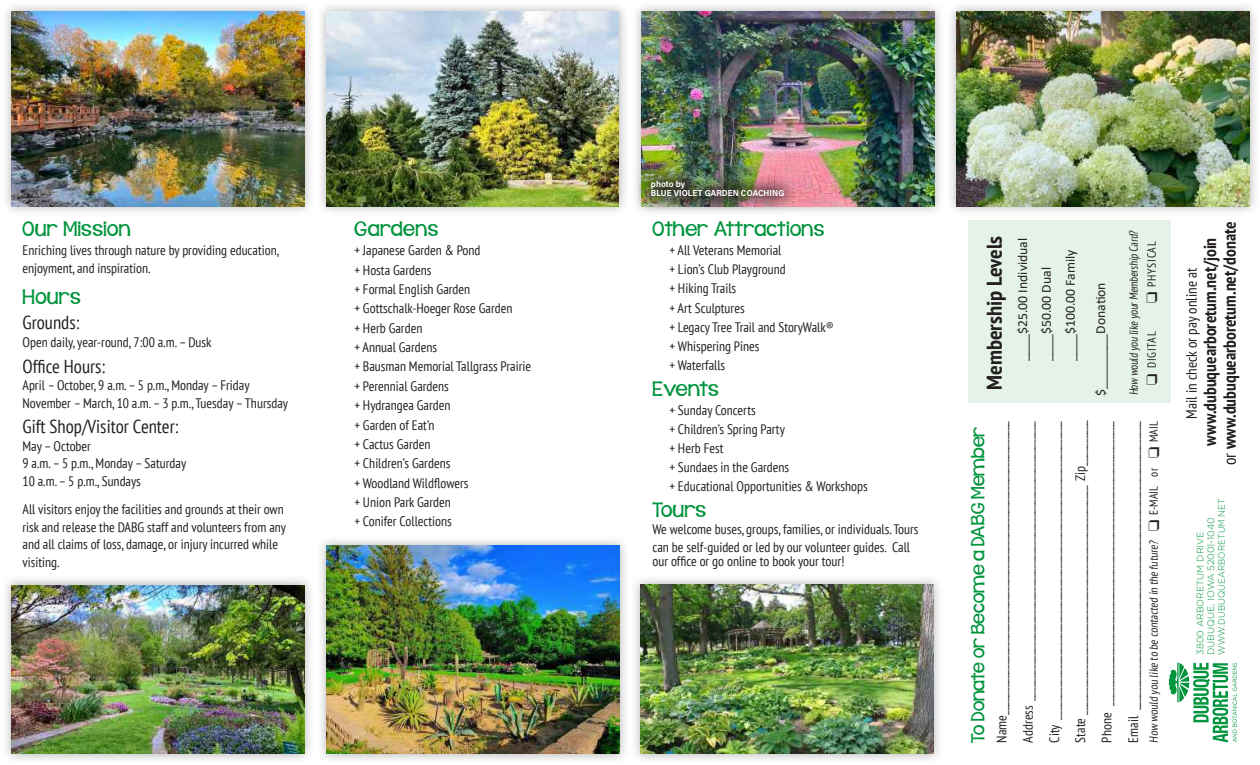
<style>
.page{position:relative;width:1260px;height:765px;background:#fff}
.page>*{position:absolute;margin:0;border:0;box-sizing:border-box;transform-origin:0 0}
.t1{font:700 condensed 21.25px "PT Sans";color:#231f20;scale:1.06 1}
.t2{font:20px "KG Behind These Hazel Eyes";letter-spacing:.02em;color:#00943d}
.t3{font:condensed 18.75px "PT Sans";color:#231f20}
.t4{font:18.12px "KG Behind These Hazel Eyes";color:#00943d}
.t5{font:700 condensed 17.5px/19.4px "PT Sans";color:#231f20;text-align:center}
.t6{font:condensed 15px "PT Sans";color:#231f20}
.t7{font:condensed 13.75px/19.4px "PT Sans";color:#231f20}
.t8{font:13.75px/23.8px "Calibri";color:#231f20}
.t9{font:condensed 13.75px "PT Sans";color:#211d1e}
.t10{font:condensed 11.88px "PT Sans";color:#231f20}
.t11{font:condensed 11.88px "PT Sans";letter-spacing:.06em;color:#231f20;scale:.92 1}
.t12{font:condensed 11.88px "PT Sans";letter-spacing:.06em;color:#231f20}
.t13{font:300 9.38px/10.6px "Gotham";color:#00943d}
.t14{font:8.75px/9.5px "Acumin Variable Concept";letter-spacing:.005em;color:#fff}
.s1{color:#211d1e}
.s2{font-weight:400}
</style>
<div class="page">
<div style="left:1px;top:1px;width:314px;height:216px;background:#231f20;opacity:.35"></div>
<img style="left:11px;top:11px;width:293px;height:195px">
<div style="left:316px;top:1px;width:314px;height:216px;background:#231f20;opacity:.35"></div>
<img style="left:326px;top:11px;width:293px;height:195px">
<div style="left:631px;top:1px;width:314px;height:216px;background:#231f20;opacity:.35"></div>
<img style="left:641px;top:11px;width:293px;height:195px">
<div style="left:1px;top:575px;width:314px;height:190px;background:#231f20;opacity:.35"></div>
<img style="left:11px;top:585px;width:293px;height:169px">
<div style="left:316px;top:535px;width:314px;height:230px;background:#231f20;opacity:.35"></div>
<img style="left:326px;top:545px;width:293px;height:209px">
<div style="left:631px;top:574px;width:313px;height:191px;background:#231f20;opacity:.35"></div>
<img style="left:641px;top:584px;width:293px;height:170px">
<div style="left:946px;top:1px;width:314px;height:216px;background:#231f20;opacity:.35"></div>
<img style="left:956px;top:11px;width:293px;height:195px">
<hr style="left:1177px;top:662px;width:2px;height:40px;background:#00943d">
<svg style="left:1168px;top:663px;width:69px;height:79px"></svg>
<div style="left:968px;top:221px;width:203px;height:182px;background:#e4f2e7"></div>
<img style="left:636px;top:166px;width:163px;height:46px">
<h2 class="t2" style="left:22px;top:218px;width:110px">Our Mission</h2>
<p class="t7" style="left:22px;top:241px;width:258px;line-height:17.5px">Enriching lives through nature by providing education, enjoyment, and inspiration.</p>
<h2 class="t2" style="left:22px;top:286px;width:60px">Hours</h2>
<h3 class="t3" style="left:22px;top:311px;width:59px">Grounds:</h3>
<p class="t7" style="left:22px;top:332px;width:191px">Open daily, year-round, 7:00 a.m. – Dusk</p>
<h3 class="t3" style="left:22px;top:354px;width:85px">Office Hours:</h3>
<p class="t7" style="left:22px;top:376px;width:267px;line-height:17.5px">April – October, 9 a.m. – 5 p.m., Monday – Friday<br>November – March, 10 a.m. – 3 p.m., Tuesday – Thursday</p>
<h3 class="t3" style="left:22px;top:415px;width:158px">Gift Shop/Visitor Center:</h3>
<p class="t7" style="left:22px;top:437px;width:165px;line-height:17.5px">May – October<br>9 a.m. – 5 p.m., Monday – Saturday<br>10 a.m. – 5 p.m., Sundays</p>
<p class="t7" style="left:22px;top:501px;width:265px;line-height:17.5px">All visitors enjoy the facilities and grounds at their own risk and release the DABG staff and volunteers from any and all claims of loss, damage, or injury incurred while visiting.</p>
<h2 class="t2" style="left:354px;top:218px;width:85px">Gardens</h2>
<p class="t7" style="left:354px;top:240px;width:178px">+ Japanese Garden &amp; Pond<br>+ Hosta Gardens<br>+ Formal English Garden<br>+ Gottschalk-Hoeger Rose Garden<br>+ Herb Garden<br>+ Annual Gardens<br>+ Bausman Memorial Tallgrass Prairie + Perennial Gardens<br>+ Hydrangea Garden<br>+ Garden of Eat’n<br>+ Cactus Garden<br>+ Children’s Gardens<br>+ Woodland Wildflowers<br>+ Union Park Garden<br>+ Conifer Collections</p>
<p class="t14" style="left:651px;top:179px;width:135px">photo by<br>BLUE VIOLET GARDEN COACHING</p>
<h2 class="t2" style="left:652px;top:218px;width:173px">Other Attractions</h2>
<p class="t7" style="left:669px;top:240px;width:166px">+ All Veterans Memorial<br>+ Lion’s Club Playground<br>+ Hiking Trails<br>+ Art Sculptures<br>+ Legacy Tree Trail and StoryWalk® + Whispering Pines<br>+ Waterfalls</p>
<h2 class="t2" style="left:652px;top:377px;width:68px">Events</h2>
<p class="t7" style="left:669px;top:400px;width:200px">+ Sunday Concerts<br>+ Children’s Spring Party<br>+ Herb Fest<br>+ Sundaes in the Gardens<br>+ Educational Opportunities &amp; Workshops</p>
<h2 class="t2" style="left:652px;top:499px;width:55px">Tours</h2>
<p class="t7" style="left:652px;top:520px;width:268px;line-height:17.5px">We welcome buses, groups, families, or individuals. Tours can be self-guided or led by our volunteer guides. <span class="s1">Call</span></p>
<p class="t9" style="left:652px;top:552px;width:194px">our office or go online to book your tour!</p>
<h1 class="t1" style="left:980px;top:390px;width:147px;rotate:-90deg">Membership Levels</h1>
<p class="t8" style="left:1010px;top:361px;width:125px;rotate:-90deg">____$25.00 Individual</p>
<p class="t8" style="left:1034px;top:361px;width:113px;rotate:-90deg">____$50.00 Dual ____$100.00 Family</p>
<p class="t8" style="left:1089px;top:396px;width:115px;rotate:-90deg">$________Donation</p>
<p class="t11" style="left:1126px;top:395px;width:182px;rotate:-90deg">How would you like yourMembership Card?</p>
<p class="t12" style="left:1144px;top:303px;width:63px;rotate:-90deg">❑ PHYSICAL</p>
<p class="t12" style="left:1144px;top:385px;width:55px;rotate:-90deg">❑ DIGITAL</p>
<h3 class="t4" style="left:968px;top:742px;width:317px;rotate:-90deg">To Donate or Become a DABG Member</h3>
<p class="t7" style="left:988px;top:742px;width:324px;line-height:26.2px;text-align:justify;rotate:-90deg">Name________________________________________________________________ Address _____________________________________________________________ City _________________________________________________________________ State __________________________________________________ Zip__________ Phone ______________________________________________________________ Email _______________________________________________________________</p>
<p class="t10" style="left:1146px;top:742px;width:323px;rotate:-90deg">How would you like to be contacted in the future? ❑ E-MAIL or ❑ MAIL</p>
<p class="t5" style="left:1200px;top:465px;width:245px;rotate:-90deg">www.dubuquearboretum.net/join<br><span class="s2">or</span> www.dubuquearboretum.net/donate</p>
<p class="t13" style="left:1194px;top:655px;width:158px;rotate:-90deg">3800 ARBORETUM DRIVE<br>DUBUQUE, IOWA 52001-1040<br>WWW.DUBUQUEARBORETUM.NET</p>
<p class="t6" style="left:1182px;top:419px;width:153px;rotate:-90deg">Mail in check or pay online at</p>
</div>
